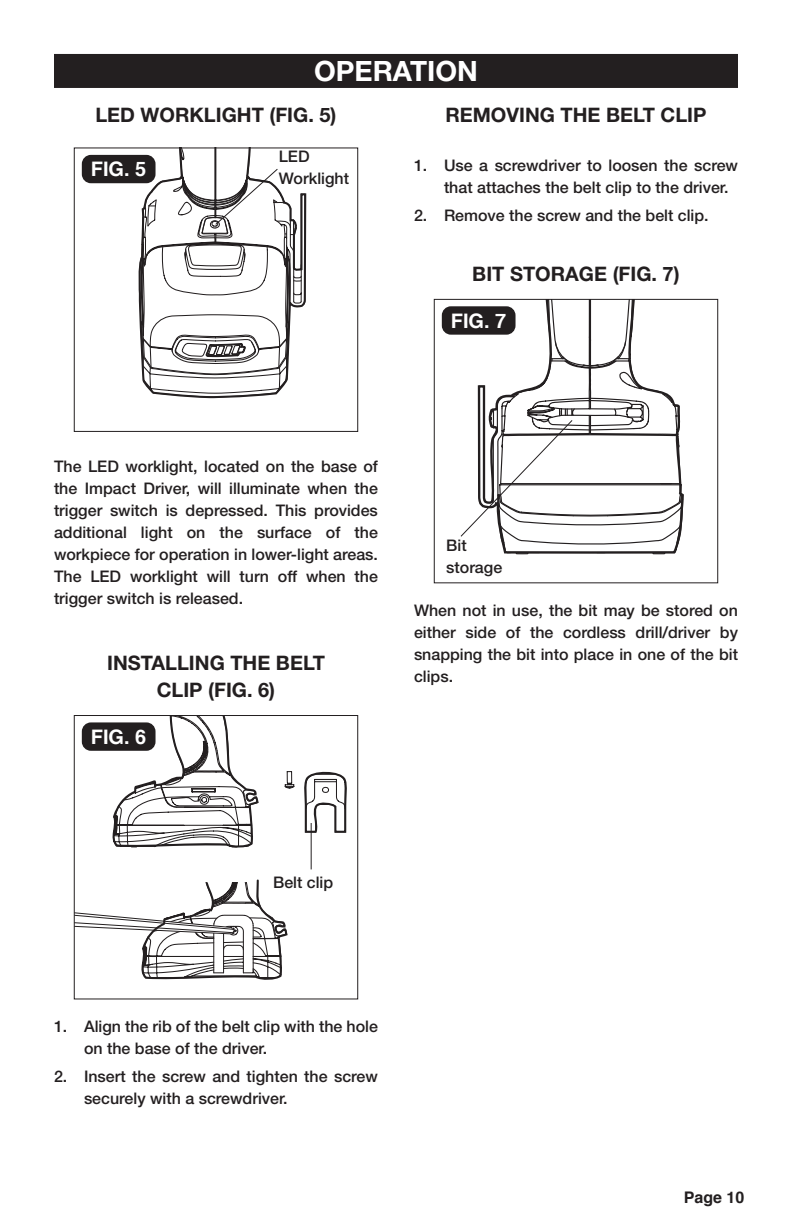
<style>
.page{position:relative;width:792px;height:1224px;background:#fff}
.page>*{position:absolute;margin:0;border:0;box-sizing:border-box;transform-origin:0 0}
.t1{font:700 28px "Helvetica Neue LT Std";color:#fff}
.t2{font:700 20px/27px "Helvetica Neue LT Std";color:#231f20;text-align:center}
.t3{font:700 20px "Helvetica";color:#fff}
.t4{font:500 16px/22px "Helvetica Neue LT Std";color:#231f20}
.t5{font:700 16px "Helvetica";color:#231f20}
</style>
<div class="page">
<div style="left:54px;top:54px;width:684px;height:34px;background:#231f20"></div>
<svg style="left:138px;top:154px;width:169px;height:245px"></svg>
<div style="left:74px;top:147px;width:284px;height:285px;border:1px solid #231f20"></div>
<div style="left:82px;top:155px;width:74px;height:28px;background:#231f20;border-radius:9px"></div>
<svg style="left:141px;top:148px;width:161px;height:240px"></svg>
<svg style="left:76px;top:879px;width:212px;height:101px"></svg>
<svg style="left:84px;top:717px;width:263px;height:148px"></svg>
<div style="left:74px;top:715px;width:284px;height:284px;border:1px solid #231f20"></div>
<div style="left:82px;top:722px;width:74px;height:29px;background:#231f20;border-radius:9px"></div>
<hr style="left:311px;top:823px;width:1px;height:46px;background:#231f20">
<svg style="left:500px;top:393px;width:183px;height:162px"></svg>
<div style="left:434px;top:299px;width:284px;height:284px;border:1px solid #231f20"></div>
<div style="left:442px;top:306px;width:74px;height:29px;background:#231f20;border-radius:9px"></div>
<svg style="left:460px;top:299px;width:206px;height:239px"></svg>
<h1 class="t1" style="left:314px;top:54px;width:165px">OPERATION</h1>
<p class="t2" style="left:95px;top:101px;width:243px">LED WORKLIGHT (FIG. 5)</p>
<p class="t3" style="left:91px;top:151px;width:57px">FIG. 5</p>
<p class="t4" style="left:279px;top:145px;width:72px">LED<br>Worklight</p>
<p class="t2" style="left:445px;top:101px;width:263px">REMOVING THE BELT CLIP</p>
<p class="t4" style="left:444px;top:154px;width:296px;text-indent:-30px">1. Use a screwdriver to loosen the screw that attaches the belt clip to the driver.</p>
<p class="t4" style="left:414px;top:204px;width:294px">2. Remove the screw and the belt clip.</p>
<p class="t2" style="left:472px;top:260px;width:209px">BIT STORAGE (Fig . 7)</p>
<p class="t3" style="left:451px;top:303px;width:57px">FIG. 7</p>
<p class="t4" style="left:54px;top:455px;width:326px">The LED worklight, located on the base of the Impact Driver, will illuminate when the trigger switch is depressed. This provides additional light on the surface of the workpiece for operation in lower-light areas.<br>The LED worklight will turn off when the trigger switch is released.</p>
<p class="t2" style="left:107px;top:649px;width:219px">INSTALLING THE BELT<br>CLIP (Fig. 6)</p>
<p class="t3" style="left:91px;top:719px;width:57px">FIG. 6</p>
<p class="t4" style="left:446px;top:535px;width:58px">Bit storage</p>
<p class="t4" style="left:414px;top:599px;width:326px;text-align:justify">When not in use, the bit may be stored on either side of the cordless drill/driver by snapping the bit into place in one of the bit clips.</p>
<p class="t4" style="left:273px;top:871px;width:62px">Belt clip</p>
<p class="t4" style="left:84px;top:1015px;width:295px;text-indent:-30px">1. Align the rib of the belt clip with the hole on the base of the driver.</p>
<p class="t4" style="left:84px;top:1065px;width:295px;text-indent:-30px">2. Insert the screw and tighten the screw securely with a screwdriver.</p>
<p class="t5" style="left:684px;top:1183px;width:62px">Page 10</p>
</div>
